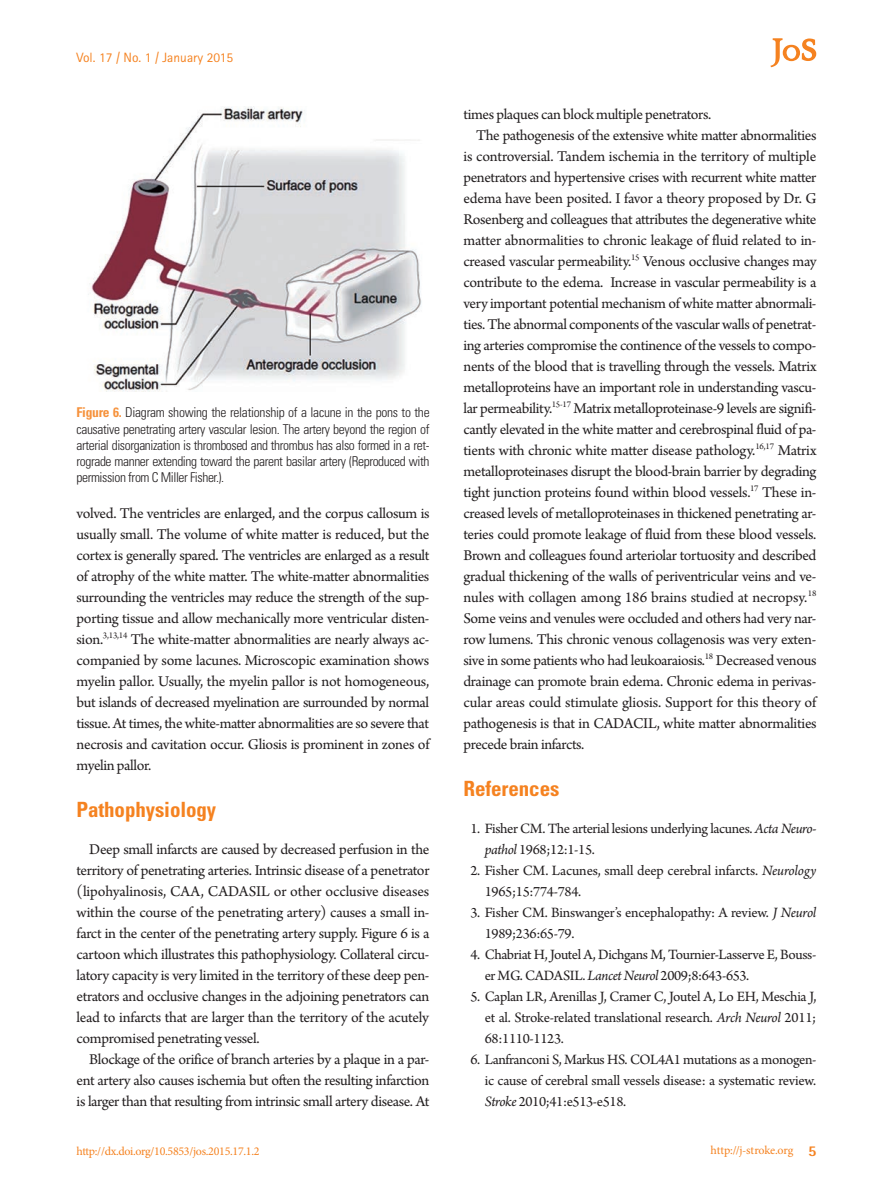
<style>
.page{position:relative;width:893px;height:1191px;background:#fff}
.page>*{position:absolute;margin:0;border:0;box-sizing:border-box;transform-origin:0 0}
.대제목{font:700 condensed 21px "Univers LT Std";letter-spacing:-.005em;color:#f58220}
.본문{font:15.75px/21px "Arno Pro";letter-spacing:-.025em;color:#231f20;text-align:justify}
.참고문헌1{font:15px/21px "Arno Pro";letter-spacing:-.02em;color:#231f20}
.표제목_그림설명{font:300 condensed 13.5px/16.2px "Univers LT Std";letter-spacing:-.03em;color:#231f20;text-align:justify}
.t1{font:13.5px "Rotis Sans Serif Std";color:#f58220}
.t2{font:12px "Minion Pro";letter-spacing:-.025em;color:#f58220}
.s1{font-weight:700;color:#f6923c}
.s2{font-style:italic}
.s3{font-family:"Rotis Semi Sans Std";font-weight:800;font-size:15px}
</style>
<div class="page">
<svg style="left:770px;top:38px;width:46px;height:29px"></svg>
<img style="left:88px;top:106px;width:334px;height:285px">
<p class="t1" style="left:77px;top:50px;width:158px">Vol. 17 / No. 1 / January 2015</p>
<p class="표제목_그림설명" style="left:77px;top:404px;width:355px"><span class="s1">Figure 6.</span> Diagram showing the relationship of a lacune in the pons to the causative penetrating artery vascular lesion. The artery beyond the region of arterial disorganization is thrombosed and thrombus has also formed in a ret&shy;rograde manner extending toward the parent basilar artery (Reproduced with permission from C Miller Fisher.).</p>
<p class="본문" style="left:77px;top:504px;width:355px">volved. The ventricles are enlarged, and the corpus callosum is usually small. The volume of white matter is reduced, but the cortex is generally spared. The ventricles are enlarged as a result of atrophy of the white matter. The white-matter abnormalities surrounding the ventricles may reduce the strength of the sup&shy;porting tissue and allow mechanically more ventricular disten&shy;sion.<sup>3,13,14</sup> The white-matter abnormalities are nearly always ac&shy;companied by some lacunes. Microscopic examination shows myelin pallor. Usually, the myelin pallor is not homogeneous, but islands of decreased myelination are surrounded by normal tissue. At times, the white-matter abnormalities are so severe that necrosis and cavitation occur. Gliosis is prominent in zones of myelin pallor.</p>
<p class="대제목" style="left:77px;top:796px;width:141px">Pathophysiology</p>
<p class="본문" style="left:77px;top:840px;width:354px;text-indent:13px">Deep small infarcts are caused by decreased perfusion in the territory of penetrating arteries. Intrinsic disease of a penetrator (lipohyalinosis, CAA, CADASIL or other occlusive diseases within the course of the penetrating artery) causes a small in&shy;farct in the center of the penetrating artery supply. Figure 6 is a cartoon which illustrates this pathophysiology. Collateral circu&shy;latory capacity is very limited in the territory of these deep pen&shy;etrators and occlusive changes in the adjoining penetrators can lead to infarcts that are larger than the territory of the acutely compromised penetrating vessel.</p>
<p class="본문" style="left:77px;top:1050px;width:354px;text-indent:13px">Blockage of the orifice of branch arteries by a plaque in a par&shy;ent artery also causes ischemia but often the resulting infarction is larger than that resulting from intrinsic small artery disease. At</p>
<p class="본문" style="left:463px;top:105px;width:249px">times plaques can block multiple penetrators.</p>
<p class="본문" style="left:463px;top:126px;width:355px;text-indent:13px">The pathogenesis of the extensive white matter abnormalities is controversial. Tandem ischemia in the territory of multiple penetrators and hypertensive crises with recurrent white matter edema have been posited. I favor a theory proposed by Dr. G Rosenberg and colleagues that attributes the degenerative white matter abnormalities to chronic leakage of fluid related to in&shy;creased vascular permeability.<sup>15</sup> Venous occlusive changes may contribute to the edema. Increase in vascular permeability is a very important potential mechanism of white matter abnormali&shy;ties. The abnormal components of the vascular walls of penetrat&shy;ing arteries compromise the continence of the vessels to compo&shy;nents of the blood that is travelling through the vessels. Matrix metalloproteins have an important role in understanding vascu&shy;lar permeability.<sup>15-17</sup> Matrix metalloproteinase-9 levels are signifi&shy;cantly elevated in the white matter and cerebrospinal fluid of pa&shy;tients with chronic white matter disease pathology.<sup>16,17</sup> Matrix metalloproteinases disrupt the blood-brain barrier by degrading tight junction proteins found within blood vessels.<sup>17</sup> These in&shy;creased levels of metalloproteinases in thickened penetrating ar&shy;teries could promote leakage of fluid from these blood vessels.<br>Brown and colleagues found arteriolar tortuosity and described gradual thickening of the walls of periventricular veins and ve&shy;nules with collagen among 186 brains studied at necropsy.<sup>18<br></sup>Some veins and venules were occluded and others had very nar&shy;row lumens. This chronic venous collagenosis was very exten&shy;sive in some patients who had leukoaraiosis.<sup>18</sup> Decreased venous drainage can promote brain edema. Chronic edema in perivas&shy;cular areas could stimulate gliosis. Support for this theory of pathogenesis is that in CADACIL, white matter abnormalities precede brain infarcts.</p>
<p class="대제목" style="left:463px;top:775px;width:97px">References</p>
<p class="참고문헌1" style="left:485px;top:818px;width:333px;text-indent:-14px">1. Fisher CM. The arterial lesions underlying lacunes. <span class="s2">Acta Neuro&shy;pathol</span> 1968;12:1-15.</p>
<p class="참고문헌1" style="left:485px;top:860px;width:333px;text-indent:-14px">2. Fisher CM. Lacunes, small deep cerebral infarcts. <span class="s2">Neurology<br></span>1965;15:774-784.</p>
<p class="참고문헌1" style="left:485px;top:902px;width:333px;text-indent:-14px">3. Fisher CM. Binswanger’s encephalopathy: A review. <span class="s2">J Neurol<br></span>1989;236:65-79.</p>
<p class="참고문헌1" style="left:485px;top:944px;width:333px;text-indent:-14px">4. Chabriat H, Joutel A, Dichgans M, Tournier-Lasserve E, Bouss&shy;er MG. CADASIL. <span class="s2">Lancet Neurol</span> 2009;8:643-653.</p>
<p class="참고문헌1" style="left:485px;top:986px;width:333px;text-align:justify;text-indent:-14px">5. Caplan LR, Arenillas J, Cramer C, Joutel A, Lo EH, Meschia J, et al. Stroke-related translational research. <span class="s2">Arch Neurol</span> 2011; 68:1110-1123.</p>
<p class="참고문헌1" style="left:485px;top:1049px;width:333px;text-align:justify;text-indent:-14px">6. Lanfranconi S, Markus HS. COL4A1 mutations as a monogen&shy;ic cause of cerebral small vessels disease: a systematic review.<br><span class="s2">Stroke</span> 2010;41:e513-e518.</p>
<p class="t2" style="left:77px;top:1143px;width:185px">http://dx.doi.org/10.5853/jos.2015.17.1.2</p>
<p class="t2" style="left:711px;top:1142px;width:107px">http://j-stroke.org <span class="s3">5</span></p>
</div>
